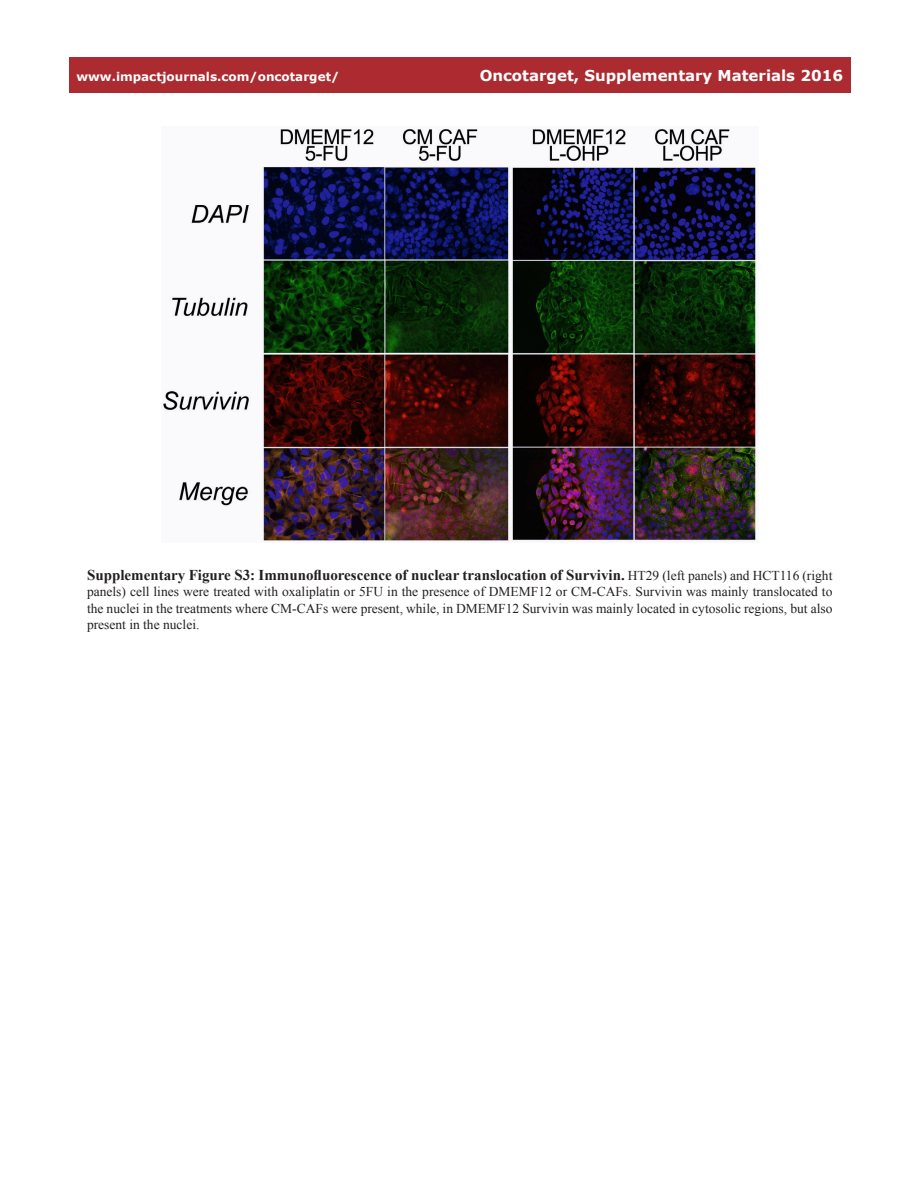
<style>
.page{position:relative;width:918px;height:1188px;background:#fff}
.page>*{position:absolute;margin:0;border:0;box-sizing:border-box;transform-origin:0 0}
.figuretext{font:700 15px "Times New Roman";color:#231f20}
.t1{font:700 15px "Verdana";color:#fff}
.figuretext-2{font:13.5px/16.2px "Times New Roman";color:#231f20;text-align:justify}
.t2{font:700 12px "Verdana";color:#fff}
.s1{font-weight:400;font-size:13.5px}
</style>
<div class="page">
<div style="left:69px;top:57px;width:781px;height:36px;background:#ac2b31"></div>
<img style="left:163px;top:128px;width:594px;height:414px">
<p class="t2" style="left:76px;top:68px;width:264px">www.impactjournals.com/oncotarget/</p>
<p class="t1" style="left:480px;top:65px;width:365px">Oncotarget, Supplementary Materials 2016</p>
<p class="figuretext" style="left:87px;top:565px;width:747px">Supplementary Figure S3: Immunofluorescence of nuclear translocation of Survivin. <span class="s1">HT29 (left panels) and HCT116 (right</span></p>
<p class="figuretext-2" style="left:87px;top:584px;width:747px">panels) cell lines were treated with oxaliplatin or 5FU in the presence of DMEMF12 or CM-CAFs. Survivin was mainly translocated to the nuclei in the treatments where CM-CAFs were present, while, in DMEMF12 Survivin was mainly located in cytosolic regions, but also present in the nuclei.</p>
</div>
